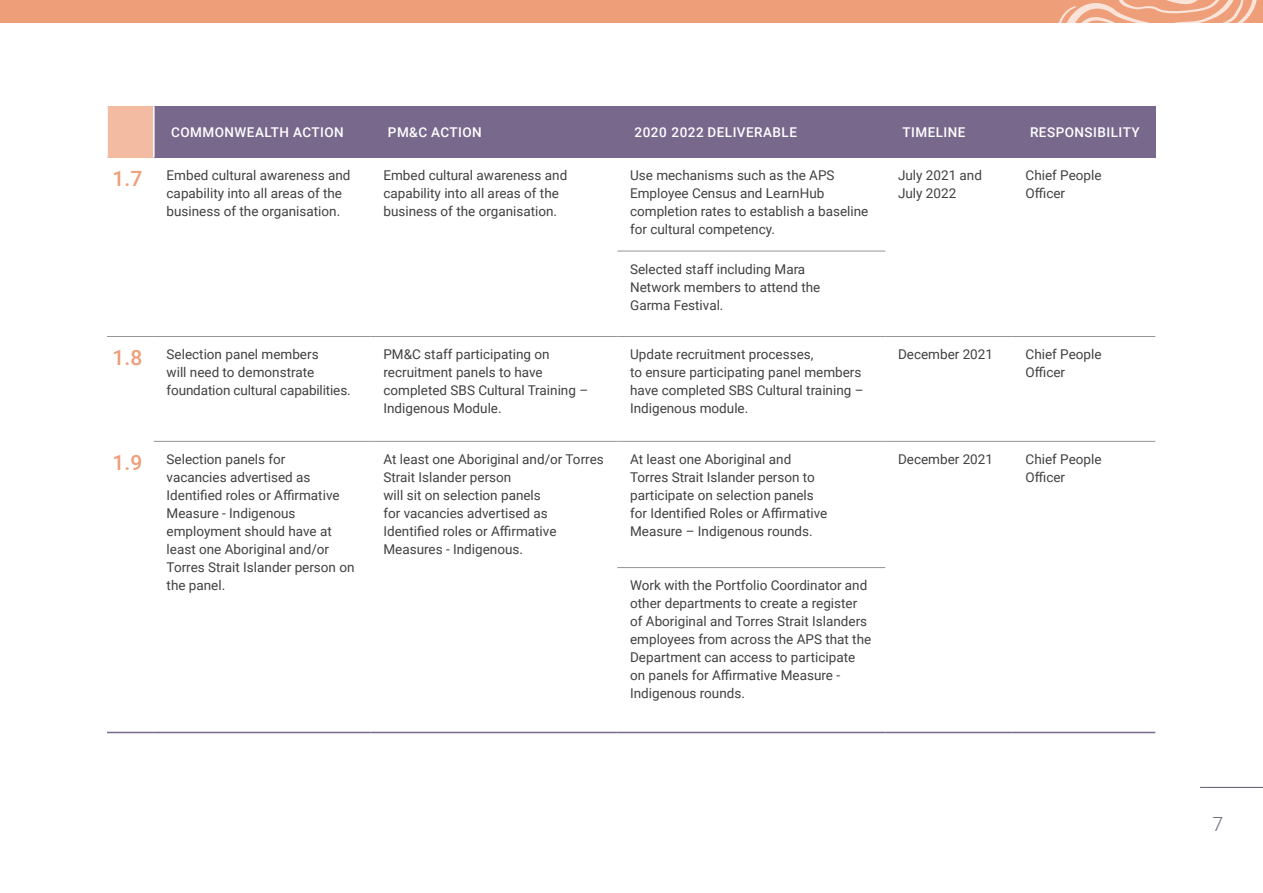
<style>
.page{position:relative;width:1263px;height:893px;background:#fff}
.page>*{position:absolute;margin:0;border:0;box-sizing:border-box;transform-origin:0 0}
.t1{font:500 21px "Roboto";color:#ee9e79}
.t2{font:300 19.5px "Roboto";color:#6f677e}
.t3{font:13.5px/18px "Roboto";color:#414042}
.t4{font:500 13.5px "Roboto";letter-spacing:.035em;color:#fff}
.s1{font-weight:500;font-size:21px;color:#ee9e79}
</style>
<div class="page">
<hr style="left:1200px;top:787px;width:63px;height:1px;background:#6f677e">
<div style="left:0;top:0;width:1263px;height:22px;background:#ee9e79"></div>
<svg style="left:1056px;top:0;width:202px;height:158px"></svg>
<hr style="left:617px;top:567px;width:268px;height:1px;background:#939598">
<hr style="left:885px;top:732px;width:128px;height:1px;background:#78688c">
<hr style="left:1013px;top:732px;width:142px;height:1px;background:#78688c">
<hr style="left:154px;top:732px;width:217px;height:1px;background:#78688c">
<hr style="left:371px;top:732px;width:246px;height:1px;background:#78688c">
<hr style="left:617px;top:732px;width:268px;height:1px;background:#78688c">
<hr style="left:107px;top:732px;width:47px;height:1px;background:#78688c">
<hr style="left:617px;top:441px;width:268px;height:1px;background:#939598">
<hr style="left:885px;top:441px;width:128px;height:1px;background:#939598">
<hr style="left:1013px;top:441px;width:142px;height:1px;background:#939598">
<hr style="left:154px;top:441px;width:217px;height:1px;background:#939598">
<hr style="left:371px;top:441px;width:246px;height:1px;background:#939598">
<hr style="left:617px;top:336px;width:268px;height:1px;background:#939598">
<hr style="left:154px;top:336px;width:217px;height:1px;background:#939598">
<hr style="left:371px;top:336px;width:246px;height:1px;background:#939598">
<hr style="left:885px;top:336px;width:128px;height:1px;background:#939598">
<hr style="left:1013px;top:336px;width:142px;height:1px;background:#939598">
<hr style="left:107px;top:336px;width:47px;height:1px;background:#939598">
<hr style="left:617px;top:251px;width:268px;height:1px;background:#939598">
<div style="left:107px;top:106px;width:47px;height:51px;background:#f3bba1"></div>
<div style="left:154px;top:106px;width:217px;height:51px;background:#78688c"></div>
<div style="left:371px;top:106px;width:246px;height:51px;background:#78688c"></div>
<div style="left:617px;top:106px;width:268px;height:51px;background:#78688c"></div>
<div style="left:885px;top:106px;width:128px;height:51px;background:#78688c"></div>
<div style="left:1013px;top:106px;width:142px;height:51px;background:#78688c"></div>
<hr style="left:153px;top:106px;width:2px;height:51px;background:#fff">
<hr style="left:106px;top:106px;width:2px;height:51px;background:#fff">
<p class="t4" style="left:171px;top:123px;width:174px">COMMONWEALTH ACTION</p>
<p class="t4" style="left:388px;top:123px;width:95px">PM&amp;C ACTION</p>
<p class="t4" style="left:634px;top:123px;width:164px">2020 2022 DELIVERABLE</p>
<p class="t4" style="left:902px;top:123px;width:65px">TIMELINE</p>
<p class="t4" style="left:1030px;top:123px;width:111px">RESPONSIBILITY</p>
<p class="t3" style="left:167px;top:166px;width:185px;text-indent:-54px"><span class="s1">1.7</span> Embed cultural awareness and capability into all areas of the business of the organisation.</p>
<p class="t3" style="left:383px;top:166px;width:185px">Embed cultural awareness and capability into all areas of the business of the organisation.</p>
<p class="t3" style="left:630px;top:166px;width:240px">Use mechanisms such as the APS<br>Employee Census and LearnHub completion rates to establish a baseline for cultural competency.</p>
<p class="t3" style="left:898px;top:166px;width:86px">July 2021 and<br>July 2022</p>
<p class="t3" style="left:1025px;top:166px;width:77px">Chief People<br>Officer</p>
<p class="t3" style="left:630px;top:260px;width:192px">Selected staff including Mara<br>Network members to attend the<br>Garma Festival.</p>
<p class="t3" style="left:167px;top:345px;width:154px">Selection panel members</p>
<p class="t3" style="left:383px;top:345px;width:168px">PM&amp;C staff participating on</p>
<p class="t3" style="left:630px;top:345px;width:185px">Update recruitment processes,</p>
<p class="t3" style="left:898px;top:345px;width:97px">December 2021</p>
<p class="t3" style="left:1025px;top:345px;width:77px">Chief People</p>
<p class="t3" style="left:167px;top:363px;width:149px">will need to demonstrate</p>
<p class="t3" style="left:383px;top:363px;width:161px">recruitment panels to have</p>
<p class="t3" style="left:630px;top:363px;width:233px">to ensure participating panel members</p>
<p class="t3" style="left:1025px;top:363px;width:41px">Officer</p>
<p class="t3" style="left:167px;top:381px;width:186px">foundation cultural capabilities.</p>
<p class="t3" style="left:383px;top:381px;width:206px">completed SBS Cultural Training –</p>
<p class="t3" style="left:630px;top:381px;width:235px">have completed SBS Cultural training –</p>
<p class="t3" style="left:383px;top:399px;width:120px">Indigenous Module.</p>
<p class="t3" style="left:630px;top:399px;width:120px">Indigenous module.</p>
<p class="t3" style="left:167px;top:450px;width:189px">Selection panels for<br>vacancies advertised as<br>Identified roles or Affirmative<br>Measure - Indigenous employment should have at least one Aboriginal and/or<br>Torres Strait Islander person on the panel.</p>
<p class="t3" style="left:383px;top:450px;width:222px">At least one Aboriginal and/or Torres<br>Strait Islander person<br>will sit on selection panels<br>for vacancies advertised as<br>Identified roles or Affirmative<br>Measures - Indigenous.</p>
<p class="t3" style="left:630px;top:450px;width:199px">At least one Aboriginal and<br>Torres Strait Islander person to participate on selection panels for Identified Roles or Affirmative<br>Measure – Indigenous rounds.</p>
<h1 class="t1" style="left:113px;top:343px;width:31px">1.8</h1>
<p class="t3" style="left:898px;top:450px;width:97px">December 2021</p>
<p class="t3" style="left:1025px;top:450px;width:77px">Chief People<br>Officer</p>
<h1 class="t1" style="left:113px;top:448px;width:31px">1.9</h1>
<p class="t3" style="left:630px;top:576px;width:243px">Work with the Portfolio Coordinator and other departments to create a register of Aboriginal and Torres Strait Islanders employees from across the APS that the Department can access to participate on panels for Affirmative Measure - Indigenous rounds.</p>
<h2 class="t2" style="left:1212px;top:810px;width:12px">7</h2>
</div>
